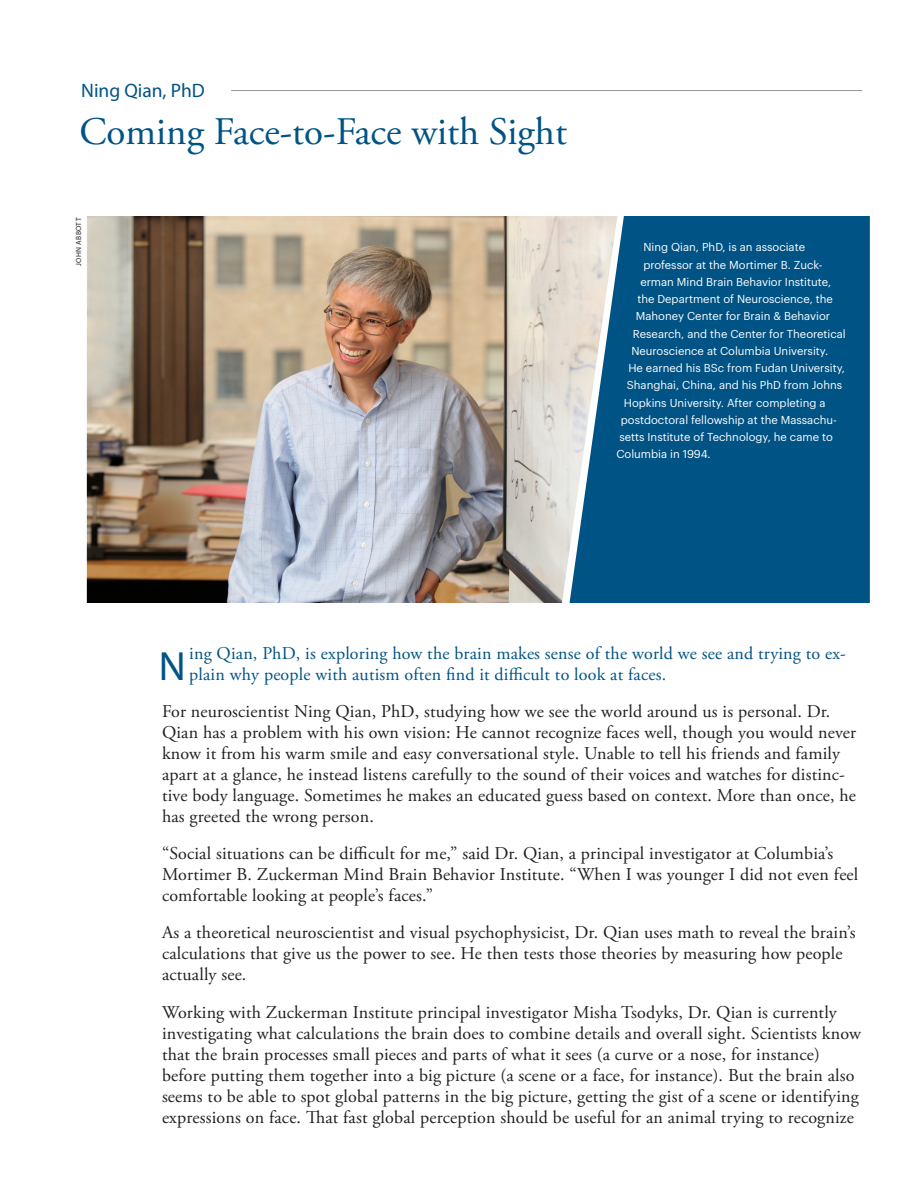
<style>
.page{position:relative;width:918px;height:1188px;background:#fff}
.page>*{position:absolute;margin:0;border:0;box-sizing:border-box;transform-origin:0 0}
.body_text{font:40.95px "Myriad Pro";color:#005385}
.ahead{font:39px "Adobe Garamond Pro";color:#005385}
.name{font:19.5px "Myriad Pro";color:#005385}
.body_text-2{font:18px/21px "Adobe Garamond Pro";letter-spacing:.01em;color:#231f20}
.body_text-3{font:18px/21px "Adobe Garamond Pro";letter-spacing:.01em;color:#005385}
.t1{font:11.25px "Graphik";color:#fff}
.t2{font:7.5px "Myriad Pro";letter-spacing:.05em;color:#231f20}
</style>
<div class="page">
<div style="left:617px;top:216px;width:253px;height:387px;background:#005385"></div>
<img style="left:87px;top:216px;width:530px;height:387px">
<hr style="left:231px;top:90px;width:631px;height:1px;background:#939598">
<p class="name" style="left:81px;top:78px;width:125px">Ning Qian, PhD</p>
<p class="ahead" style="left:80px;top:108px;width:489px">Coming Face-to-Face with Sight</p>
<p class="t2" style="left:74px;top:266px;width:50px;rotate:-90deg">JOHN ABBOTT</p>
<p class="t1" style="left:643px;top:239px;width:163px">Ning Qian, PhD, is an associate</p>
<p class="t1" style="left:643px;top:256px;width:181px">professor at the Mortimer B. Zuck-</p>
<p class="t1" style="left:640px;top:273px;width:192px">erman Mind Brain Behavior Institute,</p>
<p class="t1" style="left:637px;top:291px;width:197px">the Department of Neuroscience, the</p>
<p class="t1" style="left:636px;top:308px;width:196px">Mahoney Center for Brain &amp; Behavior</p>
<p class="t1" style="left:633px;top:325px;width:214px">Research, and the Center for Theoretical</p>
<p class="t1" style="left:631px;top:342px;width:198px">Neuroscience at Columbia University.</p>
<p class="t1" style="left:628px;top:360px;width:218px">He earned his BSc from Fudan University,</p>
<p class="t1" style="left:627px;top:377px;width:217px">Shanghai, China, and his PhD from Johns</p>
<p class="t1" style="left:624px;top:394px;width:203px">Hopkins University. After completing a</p>
<p class="t1" style="left:621px;top:411px;width:218px">postdoctoral fellowship at the Massachu-</p>
<p class="t1" style="left:619px;top:429px;width:215px">setts Institute of Technology, he came to</p>
<p class="t1" style="left:616px;top:446px;width:96px">Columbia in 1994.</p>
<p class="body_text" style="left:159px;top:641px;width:28px">N</p>
<p class="body_text-3" style="left:189px;top:643px;width:658px">ing Qian, PhD, is exploring how the brain makes sense of the world we see and trying to ex&shy;plain why people with autism often find it difficult to look at faces.</p>
<p class="body_text-2" style="left:162px;top:701px;width:696px">For neuroscientist Ning Qian, PhD, studying how we see the world around us is personal. Dr.<br>Qian has a problem with his own vision: He cannot recognize faces well, though you would never know it from his warm smile and easy conversational style. Unable to tell his friends and family apart at a glance, he instead listens carefully to the sound of their voices and watches for distinc&shy;tive body language. Sometimes he makes an educated guess based on context. More than once, he has greeted the wrong person.</p>
<p class="body_text-2" style="left:162px;top:844px;width:698px">“Social situations can be difficult for me,” said Dr. Qian, a principal investigator at Columbia’s<br>Mortimer B. Zuckerman Mind Brain Behavior Institute. “When I was younger I did not even feel comfortable looking at people’s faces.”</p>
<p class="body_text-2" style="left:162px;top:923px;width:695px">As a theoretical neuroscientist and visual psychophysicist, Dr. Qian uses math to reveal the brain’s calculations that give us the power to see. He then tests those theories by measuring how people actually see.</p>
<p class="body_text-2" style="left:162px;top:1002px;width:701px">Working with Zuckerman Institute principal investigator Misha Tsodyks, Dr. Qian is currently investigating what calculations the brain does to combine details and overall sight. Scientists know that the brain processes small pieces and parts of what it sees (a curve or a nose, for instance) before putting them together into a big picture (a scene or a face, for instance). But the brain also seems to be able to spot global patterns in the big picture, getting the gist of a scene or identifying expressions on face. That fast global perception should be useful for an animal trying to recognize</p>
</div>
